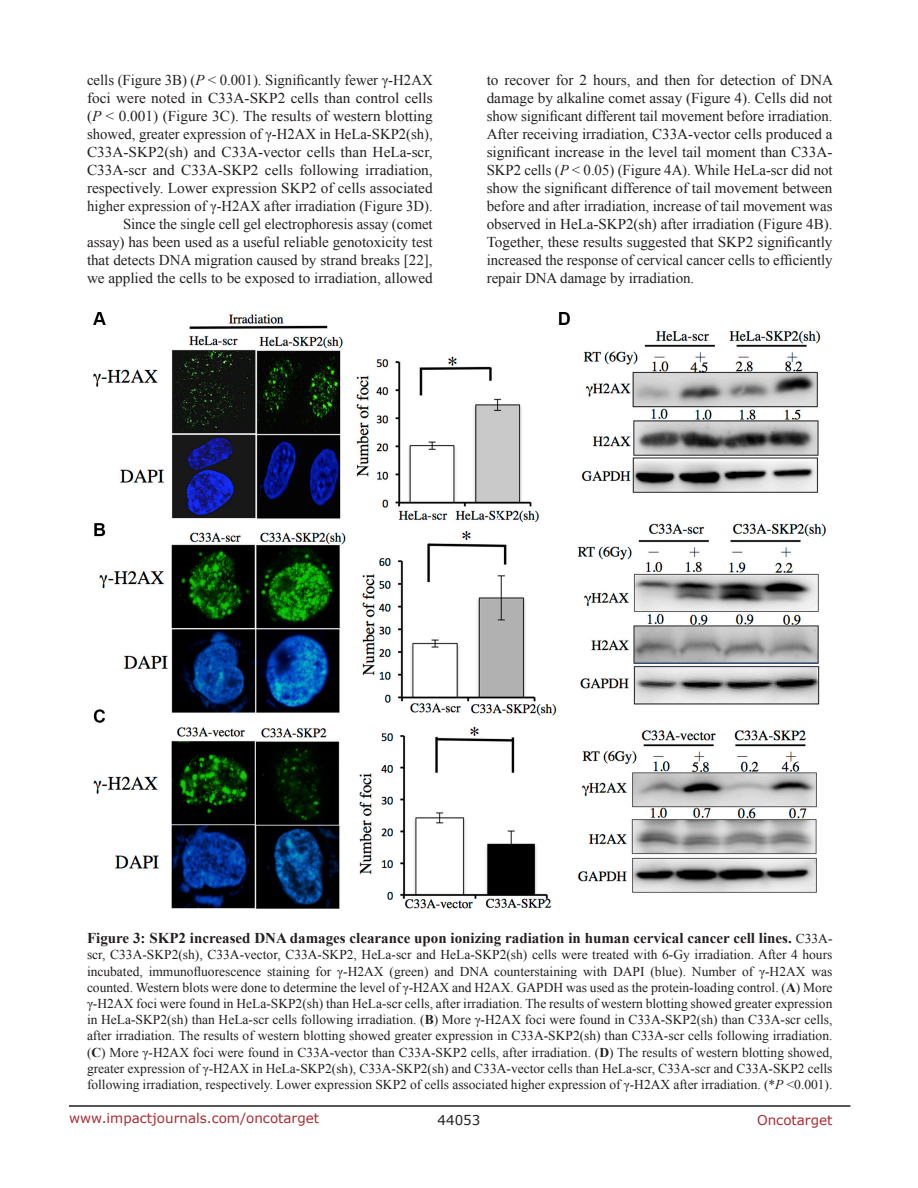
<style>
.page{position:relative;width:918px;height:1188px;background:#fff}
.page>*{position:absolute;margin:0;border:0;box-sizing:border-box;transform-origin:0 0}
.t1{font:15px/18px "Times New Roman";color:#231f20;text-align:right}
.t2{font:700 15px "Times New Roman";color:#231f20}
.t3{font:13.5px/16.2px "Times New Roman";color:#231f20;text-align:justify}
.t4{font:13.5px "Verdana";color:#ac2b31}
.t5{font:13.5px "Verdana";color:#231f20}
.s1{font-style:italic}
.s2{font-weight:400;font-size:13.5px}
.s3{font-weight:700}
</style>
<div class="page">
<hr style="left:69px;top:1105px;width:781px;height:2px;background:#231f20">
<img style="left:94px;top:312px;width:732px;height:597px">
<p class="t1" style="left:87px;top:71px;width:347px">cells (Figure 3B) (<span class="s1">P</span> &lt; 0.001). Significantly fewer γ-H2AX foci were noted in C33A-SKP2 cells than control cells (<span class="s1">P</span> &lt; 0.001) (Figure 3C). The results of western blotting showed, greater expression of γ-H2AX in HeLa-SKP2(sh), C33A-SKP2(sh) and C33A-vector cells than HeLa-scr, C33A-scr and C33A-SKP2 cells following irradiation, respectively. Lower expression SKP2 of cells associated higher expression of γ-H2AX after irradiation (Figure 3D).<br>Since the single cell gel electrophoresis assay (comet assay) has been used as a useful reliable genotoxicity test that detects DNA migration caused by strand breaks [22], we applied the cells to be exposed to irradiation, allowed</p>
<p class="t1" style="left:487px;top:71px;width:348px;text-align:justify">to recover for 2 hours, and then for detection of DNA damage by alkaline comet assay (Figure 4). Cells did not show significant different tail movement before irradiation.<br>After receiving irradiation, C33A-vector cells produced a significant increase in the level tail moment than C33A-SKP2 cells (<span class="s1">P</span> &lt; 0.05) (Figure 4A). While HeLa-scr did not show the significant difference of tail movement between before and after irradiation, increase of tail movement was observed in HeLa-SKP2(sh) after irradiation (Figure 4B).<br>Together, these results suggested that SKP2 significantly increased the response of cervical cancer cells to efficiently repair DNA damage by irradiation.</p>
<p class="t2" style="left:87px;top:928px;width:747px">Figure 3: SKP2 increased DNA damages clearance upon ionizing radiation in human cervical cancer cell lines. <span class="s2">C33A-</span></p>
<p class="t3" style="left:87px;top:947px;width:747px">scr, C33A-SKP2(sh), C33A-vector, C33A-SKP2, HeLa-scr and HeLa-SKP2(sh) cells were treated with 6-Gy irradiation. After 4 hours incubated, immunofluorescence staining for γ-H2AX (green) and DNA counterstaining with DAPI (blue). Number of γ-H2AX was counted. Western blots were done to determine the level of γ-H2AX and H2AX. GAPDH was used as the protein-loading control. (<span class="s3">A</span>) More γ-H2AX foci were found in HeLa-SKP2(sh) than HeLa-scr cells, after irradiation. The results of western blotting showed greater expression in HeLa-SKP2(sh) than HeLa-scr cells following irradiation. (<span class="s3">B</span>) More γ-H2AX foci were found in C33A-SKP2(sh) than C33A-scr cells, after irradiation. The results of western blotting showed greater expression in C33A-SKP2(sh) than C33A-scr cells following irradiation. (<span class="s3">C</span>) More γ-H2AX foci were found in C33A-vector than C33A-SKP2 cells, after irradiation. (<span class="s3">D</span>) The results of western blotting showed, greater expression of γ-H2AX in HeLa-SKP2(sh), C33A-SKP2(sh) and C33A-vector cells than HeLa-scr, C33A-scr and C33A-SKP2 cells following irradiation, respectively. Lower expression SKP2 of cells associated higher expression of γ-H2AX after irradiation. (*<span class="s1">P</span> &lt;0.001).</p>
<p class="t4" style="left:69px;top:1109px;width:252px">www.impactjournals.com/oncotarget</p>
<p class="t5" style="left:438px;top:1111px;width:44px">44053</p>
<p class="t4" style="left:757px;top:1111px;width:77px">Oncotarget</p>
</div>
